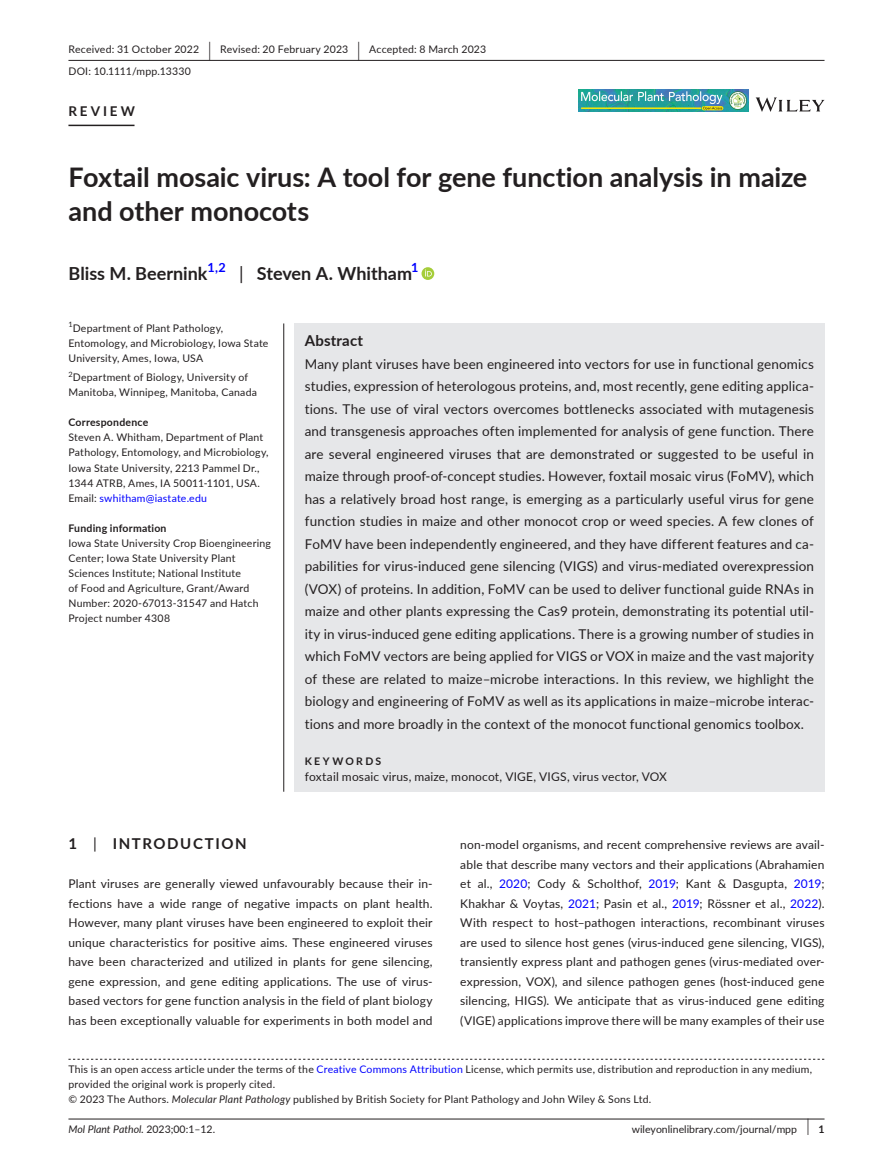
<style>
.page{position:relative;width:893px;height:1174px;background:#fff}
.page>*{position:absolute;margin:0;border:0;box-sizing:border-box;transform-origin:0 0}
.t1{font:700 27px/34.5px "Lato";color:#231f20}
.t2{font:700 18px "Lato";color:#231f20}
.t3{font:700 15px "Lato";letter-spacing:.1em;color:#231f20}
.t4{font:700 15px "Lato";letter-spacing:.015em;color:#231f20}
.t5{font:13.5px/22.5px "Lato";letter-spacing:.01em;color:#231f20;text-align:justify}
.t6{font:700 13.5px "Lato";letter-spacing:.215em;color:#231f20}
.t7{font:700 12.6px "Lato";color:#00f}
.t8{font:12px/19.5px "Lato";letter-spacing:.015em;color:#231f20;text-align:justify}
.t9{font:10.5px/15px "Lato";letter-spacing:.02em;color:#231f20}
.t10{font:10.5px "Lato";color:#231f20}
.t11{font:700 10.5px "Lato";letter-spacing:.02em;color:#231f20}
.t12{font:italic 10.5px "Lato";color:#231f20}
.t13{font:700 10.5px "Lato";letter-spacing:.22em;color:#231f20}
.t14{font:7.35px "Lato";color:#231f20}
.s1{font-size:19.65px}
.s2{font-weight:400}
.s3{color:#00f}
.s4{font-style:italic}
.s5{font-style:normal}
.s6{font-size:17.4px}
.s7{font-weight:700}
</style>
<div class="page">
<hr style="left:68px;top:1118px;width:756px;height:1px;background:#231f20">
<svg style="left:756px;top:97px;width:68px;height:15px"></svg>
<img style="left:578px;top:90px;width:170px;height:22px">
<hr style="left:68px;top:60px;width:756px;height:1px;background:#231f20">
<hr style="left:68px;top:125px;width:67px;height:1px;background:#231f20">
<svg style="left:421px;top:267px;width:13px;height:13px"></svg>
<svg style="left:425px;top:269px;width:7px;height:7px"></svg>
<svg style="left:68px;top:1058px;width:756px;height:1px"></svg>
<div style="left:294px;top:323px;width:530px;height:468px;background:#e6e7e9"></div>
<hr style="left:283px;top:323px;width:1px;height:468px;background:#231f20">
<p class="t9" style="left:68px;top:38px;width:419px;line-height:21.8px">Received: 31 October 2022 <span class="s1">|</span> Revised: 20 February 2023 <span class="s1">|</span> Accepted: 8 March 2023<br>DOI: 10.1111/mpp.13330</p>
<p class="t6" style="left:68px;top:101px;width:68px">REVIEW</p>
<h1 class="t1" style="left:68px;top:159px;width:740px">Foxtail mosaic virus: A tool for gene function analysis in maize and other monocots</h1>
<h2 class="t2" style="left:68px;top:260px;width:141px">Bliss M. Beernink</h2>
<p class="t7" style="left:207px;top:258px;width:20px">1,2</p>
<h2 class="t2" style="left:239px;top:260px;width:174px"><span class="s2">|</span> Steven A. Whitham</h2>
<p class="t7" style="left:411px;top:258px;width:9px">1</p>
<p class="t14" style="left:68px;top:319px;width:6px">1</p>
<p class="t9" style="left:68px;top:320px;width:202px;text-indent:4px">Department of Plant Pathology,<br>Entomology, and Microbiology, Iowa State<br>University, Ames, Iowa, USA</p>
<p class="t14" style="left:68px;top:369px;width:6px">2</p>
<p class="t9" style="left:68px;top:370px;width:190px;text-align:center">Department of Biology, University of<br>Manitoba, Winnipeg, Manitoba, Canada</p>
<p class="t11" style="left:68px;top:415px;width:81px">Correspondence</p>
<p class="t9" style="left:68px;top:430px;width:202px">Steven A. Whitham, Department of Plant Pathology, Entomology, and Microbiology, Iowa State University, 2213 Pammel Dr., 1344 ATRB, Ames, IA 50011-1101, USA.<br>Email: <span class="s3">swhitham@iastate.edu</span></p>
<p class="t11" style="left:68px;top:520px;width:100px">Funding information</p>
<p class="t9" style="left:68px;top:535px;width:204px">Iowa State University Crop Bioengineering Center; Iowa State University Plant Sciences Institute; National Institute<br>of Food and Agriculture, Grant/Award Number: 2020-67013-31547 and Hatch Project number 4308</p>
<p class="t4" style="left:305px;top:329px;width:60px">Abstract</p>
<p class="t5" style="left:305px;top:352px;width:511px">Many plant viruses have been engineered into vectors for use in functional genomics studies, expression of heterologous proteins, and, most recently, gene editing applica&shy;tions. The use of viral vectors overcomes bottlenecks associated with mutagenesis and transgenesis approaches often implemented for analysis of gene function. There are several engineered viruses that are demonstrated or suggested to be useful in maize through proof-of-concept studies. However, foxtail mosaic virus (FoMV), which has a relatively broad host range, is emerging as a particularly useful virus for gene function studies in maize and other monocot crop or weed species. A few clones of FoMV have been independently engineered, and they have different features and ca&shy;pabilities for virus-induced gene silencing (VIGS) and virus-mediated overexpression (VOX) of proteins. In addition, FoMV can be used to deliver functional guide RNAs in maize and other plants expressing the Cas9 protein, demonstrating its potential util&shy;ity in virus-induced gene editing applications. There is a growing number of studies in which FoMV vectors are being applied for VIGS or VOX in maize and the vast majority of these are related to maize–microbe interactions. In this review, we highlight the biology and engineering of FoMV as well as its applications in maize–microbe interac&shy;tions and more broadly in the context of the monocot functional genomics toolbox.</p>
<p class="t13" style="left:305px;top:753px;width:78px">KEYWORDS</p>
<p class="t8" style="left:305px;top:766px;width:364px">foxtail mosaic virus, maize, monocot, VIGE, VIGS, virus vector, VOX</p>
<p class="t3" style="left:68px;top:833px;width:180px">1 <span class="s2">|</span> INTRODUCTION</p>
<p class="t8" style="left:68px;top:873px;width:366px">Plant viruses are generally viewed unfavourably because their in&shy;fections have a wide range of negative impacts on plant health.<br>However, many plant viruses have been engineered to exploit their unique characteristics for positive aims. These engineered viruses have been characterized and utilized in plants for gene silencing, gene expression, and gene editing applications. The use of virus&shy;based vectors for gene function analysis in the field of plant biology has been exceptionally valuable for experiments in both model and</p>
<p class="t8" style="left:460px;top:834px;width:366px">non-model organisms, and recent comprehensive reviews are avail&shy;able that describe many vectors and their applications (Abrahamien et al., <span class="s3">2020</span>; Cody &amp; Scholthof, <span class="s3">2019</span>; Kant &amp; Dasgupta, <span class="s3">2019</span>; Khakhar &amp; Voytas, <span class="s3">2021</span>; Pasin et al., <span class="s3">2019</span>; Rössner et al., <span class="s3">2022</span>).<br>With respect to host–pathogen interactions, recombinant viruses are used to silence host genes (virus-induced gene silencing, VIGS), transiently express plant and pathogen genes (virus-mediated over&shy;expression, VOX), and silence pathogen genes (host-induced gene silencing, HIGS). We anticipate that as virus-induced gene editing (VIGE) applications improve there will be many examples of their use</p>
<p class="t9" style="left:68px;top:1061px;width:745px">This is an open access article under the terms of the <span class="s3">Creative Commons Attribution</span> License, which permits use, distribution and reproduction in any medium, provided the original work is properly cited.<br>© 2023 The Authors. <span class="s4">Molecular Plant Pathology</span> published by British Society for Plant Pathology and John Wiley &amp; Sons Ltd.</p>
<p class="t12" style="left:68px;top:1121px;width:148px">Mol Plant Pathol. <span class="s5">2023;00:1–12.</span></p>
<p class="t10" style="left:632px;top:1121px;width:194px">wileyonlinelibrary.com/journal/mpp <span class="s6">|</span> <span class="s7">1</span></p>
</div>
